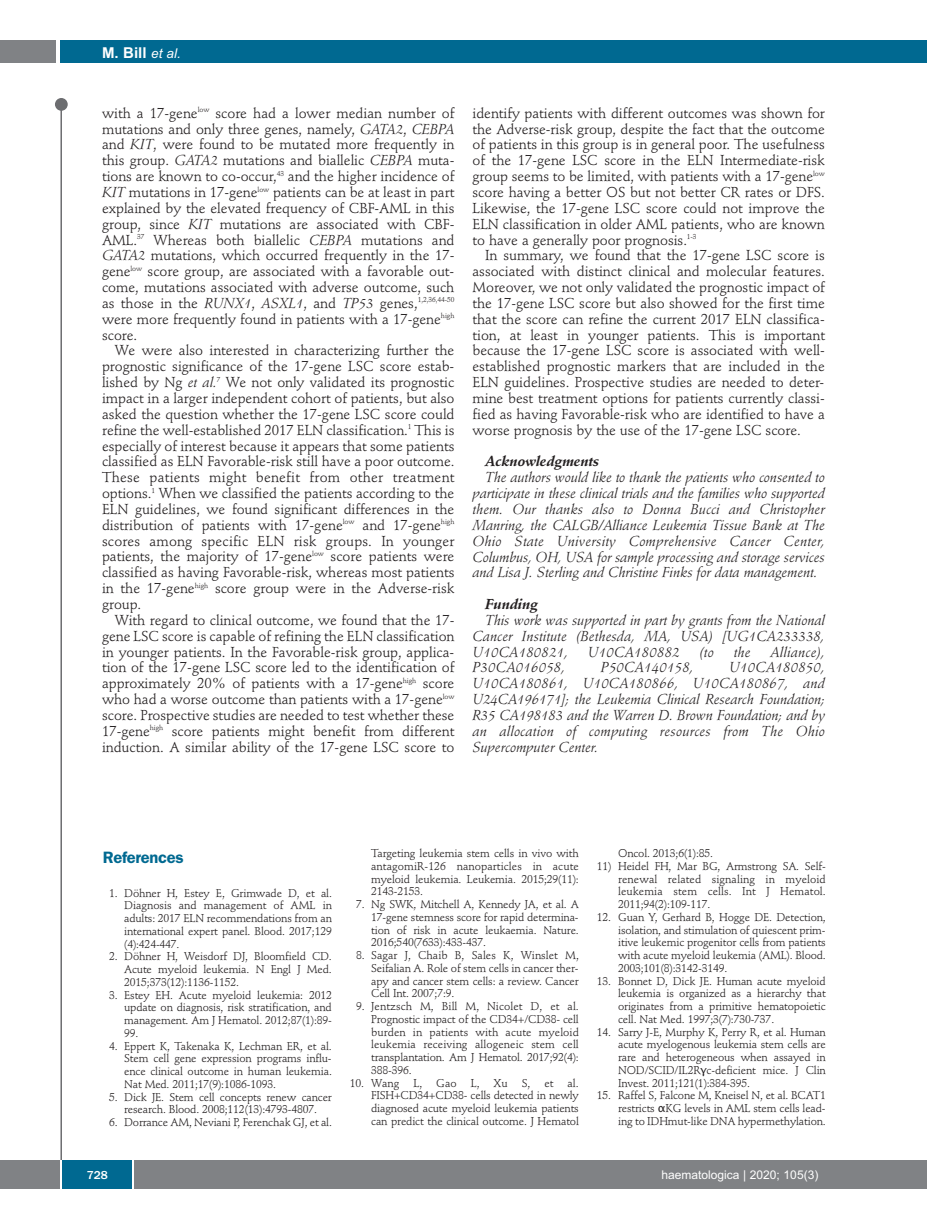
<style>
.page{position:relative;width:927px;height:1225px;background:#fff}
.page>*{position:absolute;margin:0;border:0;box-sizing:border-box;transform-origin:0 0}
.t1{font:600 16.5px "Franklin Gothic";letter-spacing:-.015em;color:#006991}
.t2{font:700 15px "Arial";color:#fff}
.t3{font:14.25px/15.9px "Stempel Schneidler";letter-spacing:-.005em;color:#231f20;text-align:justify}
.t4{font:italic 14.25px/15.9px "Stempel Schneidler";letter-spacing:.005em;color:#231f20;text-align:justify}
.t5{font:italic 700 14.25px "Stempel Schneidler";letter-spacing:-.005em;color:#231f20}
.t6{font:12px "Arial";color:#fff}
.t7{font:500 12px "Franklin Gothic";color:#fff}
.t8{font:11.25px/12.8px "Stempel Schneidler";letter-spacing:-.015em;color:#231f20;text-align:justify}
.s1{font-weight:400;font-style:italic;font-size:13.5px}
.s2{font-style:italic}
.s3{font-family:"Lucida Grande"}
</style>
<div class="page">
<div style="left:911px;top:40px;width:16px;height:22px;background:#006991"></div>
<div style="left:910px;top:1160px;width:17px;height:28px;background:#808285"></div>
<div style="left:55px;top:98px;width:13px;height:13px;background:#6c6d70;border-radius:50%"></div>
<hr style="left:60px;top:101px;width:2px;height:1061px;background:#6c6d70">
<div style="left:60px;top:40px;width:852px;height:22px;background:#006991"></div>
<div style="left:0;top:40px;width:56px;height:22px;background:#808285"></div>
<div style="left:0;top:1160px;width:911px;height:28px;background:#808285"></div>
<div style="left:62px;top:1160px;width:71px;height:28px;background:#006991"></div>
<hr style="left:60px;top:1160px;width:2px;height:28px;background:#fff">
<svg style="left:133px;top:1160px;width:1px;height:28px"></svg>
<p class="t2" style="left:102px;top:44px;width:80px">M. Bill <span class="s1">et al.</span></p>
<p class="t3" style="left:102px;top:106px;width:354px">with a 17-gene<sup>low</sup> score had a lower median number of mutations and only three genes, namely, <span class="s2">GATA2</span>, <span class="s2">CEBPA </span>and <span class="s2">KIT</span>, were found to be mutated more frequently in this group. <span class="s2">GATA2</span> mutations and biallelic <span class="s2">CEBPA</span> muta&shy;tions are known to co-occur,<sup>43</sup> and the higher incidence of <span class="s2">KIT</span> mutations in 17-gene<sup>low</sup> patients can be at least in part explained by the elevated frequency of CBF-AML in this group, since <span class="s2">KIT</span> mutations are associated with CBF-AML.<sup>37</sup> Whereas both biallelic <span class="s2">CEBPA</span> mutations and <span class="s2">GATA2</span> mutations, which occurred frequently in the 17- gene<sup>low</sup> score group, are associated with a favorable out&shy;come, mutations associated with adverse outcome, such as those in the <span class="s2">RUNX1</span>, <span class="s2">ASXL1</span>, and <span class="s2">TP53</span> genes,<sup>1,2,36,44-50 </sup>were more frequently found in patients with a 17-gene<sup>high </sup>score.</p>
<p class="t3" style="left:102px;top:344px;width:354px;text-indent:13px">We were also interested in characterizing further the prognostic significance of the 17-gene LSC score estab&shy;lished by Ng <span class="s2">et al.</span><sup>7</sup> We not only validated its prognostic impact in a larger independent cohort of patients, but also asked the question whether the 17-gene LSC score could refine the well-established 2017 ELN classification.<sup>1</sup> This is especially of interest because it appears that some patients classified as ELN Favorable-risk still have a poor outcome.<br>These patients might benefit from other treatment options.<sup>1</sup> When we classified the patients according to the ELN guidelines, we found significant differences in the distribution of patients with 17-gene<sup>low</sup> and 17-gene<sup>high </sup>scores among specific ELN risk groups. In younger patients, the majority of 17-gene<sup>low</sup> score patients were classified as having Favorable-risk, whereas most patients in the 17-gene<sup>high</sup> score group were in the Adverse-risk group.</p>
<p class="t3" style="left:102px;top:613px;width:354px;text-indent:13px">With regard to clinical outcome, we found that the 17- gene LSC score is capable of refining the ELN classification in younger patients. In the Favorable-risk group, applica&shy;tion of the 17-gene LSC score led to the identification of approximately 20% of patients with a 17-gene<sup>high</sup> score who had a worse outcome than patients with a 17-gene<sup>low </sup>score. Prospective studies are needed to test whether these 17-gene<sup>high</sup> score patients might benefit from different induction. A similar ability of the 17-gene LSC score to</p>
<p class="t3" style="left:472px;top:106px;width:354px">identify patients with different outcomes was shown for the Adverse-risk group, despite the fact that the outcome of patients in this group is in general poor. The usefulness of the 17-gene LSC score in the ELN Intermediate-risk group seems to be limited, with patients with a 17-gene<sup>low </sup>score having a better OS but not better CR rates or DFS.<br>Likewise, the 17-gene LSC score could not improve the ELN classification in older AML patients, who are known to have a generally poor prognosis.<sup>1-3</sup></p>
<p class="t3" style="left:472px;top:249px;width:354px;text-indent:13px">In summary, we found that the 17-gene LSC score is associated with distinct clinical and molecular features.<br>Moreover, we not only validated the prognostic impact of the 17-gene LSC score but also showed for the first time that the score can refine the current 2017 ELN classifica&shy;tion, at least in younger patients. This is important because the 17-gene LSC score is associated with well&shy;established prognostic markers that are included in the ELN guidelines. Prospective studies are needed to deter&shy;mine best treatment options for patients currently classi&shy;fied as having Favorable-risk who are identified to have a worse prognosis by the use of the 17-gene LSC score.</p>
<p class="t5" style="left:485px;top:455px;width:116px">Acknowledgments</p>
<p class="t4" style="left:472px;top:471px;width:354px;text-indent:13px">The authors would like to thank the patients who consented to participate in these clinical trials and the families who supported them. Our thanks also to Donna Bucci and Christopher Manring, the CALGB/Alliance Leukemia Tissue Bank at The Ohio State University Comprehensive Cancer Center, Columbus, OH, USA for sample processing and storage services and Lisa J. Sterling and Christine Finks for data management.</p>
<p class="t5" style="left:485px;top:598px;width:54px">Funding</p>
<p class="t4" style="left:472px;top:613px;width:354px;text-indent:13px">This work was supported in part by grants from the National Cancer Institute (Bethesda, MA, USA) [UG1CA233338, U10CA180821,</p>
<p class="t4" style="left:588px;top:645px;width:93px">U10CA180882</p>
<p class="t4" style="left:699px;top:645px;width:16px">(to</p>
<p class="t4" style="left:734px;top:645px;width:19px">the</p>
<p class="t4" style="left:770px;top:645px;width:56px">Alliance),</p>
<p class="t4" style="left:472px;top:661px;width:94px">P30CA016058,</p>
<p class="t4" style="left:601px;top:661px;width:94px">P50CA140158,</p>
<p class="t4" style="left:472px;top:661px;width:354px;text-indent:257px">U10CA180850, U10CA180861, U10CA180866, U10CA180867, and U24CA196171]; the Leukemia Clinical Research Foundation; R35 CA198183 and the Warren D. Brown Foundation; and by an allocation of computing resources from The Ohio Supercomputer Center.</p>
<p class="t1" style="left:103px;top:851px;width:82px">References</p>
<p class="t8" style="left:124px;top:887px;width:209px;text-indent:-15px">1. Döhner H, Estey E, Grimwade D, et al.<br>Diagnosis and management of AML in adults: 2017 ELN recommendations from an international expert panel. Blood. 2017;129 (4):424-447.</p>
<p class="t8" style="left:124px;top:951px;width:209px;text-indent:-15px">2. Döhner H, Weisdorf DJ, Bloomfield CD.<br>Acute myeloid leukemia. N Engl J Med.<br>2015;373(12):1136-1152.</p>
<p class="t8" style="left:124px;top:989px;width:209px;text-indent:-15px">3. Estey EH. Acute myeloid leukemia: 2012 update on diagnosis, risk stratification, and management. Am J Hematol. 2012;87(1):89- 99.</p>
<p class="t8" style="left:124px;top:1040px;width:209px;text-indent:-15px">4. Eppert K, Takenaka K, Lechman ER, et al.<br>Stem cell gene expression programs influ&shy;ence clinical outcome in human leukemia.<br>Nat Med. 2011;17(9):1086-1093.</p>
<p class="t8" style="left:109px;top:1091px;width:224px;text-align:center">5. Dick JE. Stem cell concepts renew cancer research. Blood. 2008;112(13):4793-4807.</p>
<p class="t8" style="left:109px;top:1117px;width:224px">6. Dorrance AM, Neviani P, Ferenchak GJ, et al.</p>
<p class="t8" style="left:371px;top:848px;width:209px">Targeting leukemia stem cells in vivo with antagomiR-126 nanoparticles in acute myeloid leukemia. Leukemia. 2015;29(11):<br>2143-2153.</p>
<p class="t8" style="left:371px;top:899px;width:209px;text-indent:-15px">7. Ng SWK, Mitchell A, Kennedy JA, et al. A 17-gene stemness score for rapid determina&shy;tion of risk in acute leukaemia. Nature.<br>2016;540(7633):433-437.</p>
<p class="t8" style="left:371px;top:950px;width:209px;text-indent:-15px">8. Sagar J, Chaib B, Sales K, Winslet M, Seifalian A. Role of stem cells in cancer ther&shy;apy and cancer stem cells: a review. Cancer Cell Int. 2007;7:9.</p>
<p class="t8" style="left:371px;top:1001px;width:209px;text-indent:-15px">9. Jentzsch M, Bill M, Nicolet D, et al.<br>Prognostic impact of the CD34+/CD38- cell burden in patients with acute myeloid leukemia receiving allogeneic stem cell transplantation. Am J Hematol. 2017;92(4):<br>388-396.</p>
<p class="t8" style="left:371px;top:1077px;width:209px;text-indent:-21px">10. Wang L, Gao L, Xu S, et al.<br>FISH+CD34+CD38- cells detected in newly diagnosed acute myeloid leukemia patients can predict the clinical outcome. J Hematol</p>
<p class="t8" style="left:618px;top:848px;width:96px">Oncol. 2013;6(1):85.</p>
<p class="t8" style="left:618px;top:860px;width:209px;text-indent:-21px">11) Heidel FH, Mar BG, Armstrong SA. Self&shy;renewal related signaling in myeloid leukemia stem cells. Int J Hematol.<br>2011;94(2):109-117.</p>
<p class="t8" style="left:618px;top:911px;width:209px;text-indent:-21px">12. Guan Y, Gerhard B, Hogge DE. Detection, isolation, and stimulation of quiescent prim&shy;itive leukemic progenitor cells from patients with acute myeloid leukemia (AML). Blood.<br>2003;101(8):3142-3149.</p>
<p class="t8" style="left:618px;top:975px;width:209px;text-indent:-21px">13. Bonnet D, Dick JE. Human acute myeloid leukemia is organized as a hierarchy that originates from a primitive hematopoietic cell. Nat Med. 1997;3(7):730-737.</p>
<p class="t8" style="left:618px;top:1026px;width:209px;text-indent:-21px">14. Sarry J-E, Murphy K, Perry R, et al. Human acute myelogenous leukemia stem cells are rare and heterogeneous when assayed in NOD/SCID/IL2R<span class="s3">γ</span>c-deficient mice. J Clin Invest. 2011;121(1):384-395.</p>
<p class="t8" style="left:618px;top:1090px;width:209px;text-indent:-21px">15. Raffel S, Falcone M, Kneisel N, et al. BCAT1 restricts <span class="s3">α</span>KG levels in AML stem cells lead&shy;ing to IDHmut-like DNA hypermethylation.</p>
<p class="t7" style="left:87px;top:1167px;width:23px">728</p>
<p class="t6" style="left:661px;top:1167px;width:158px">haematologica | 2020; 105(3)</p>
</div>
